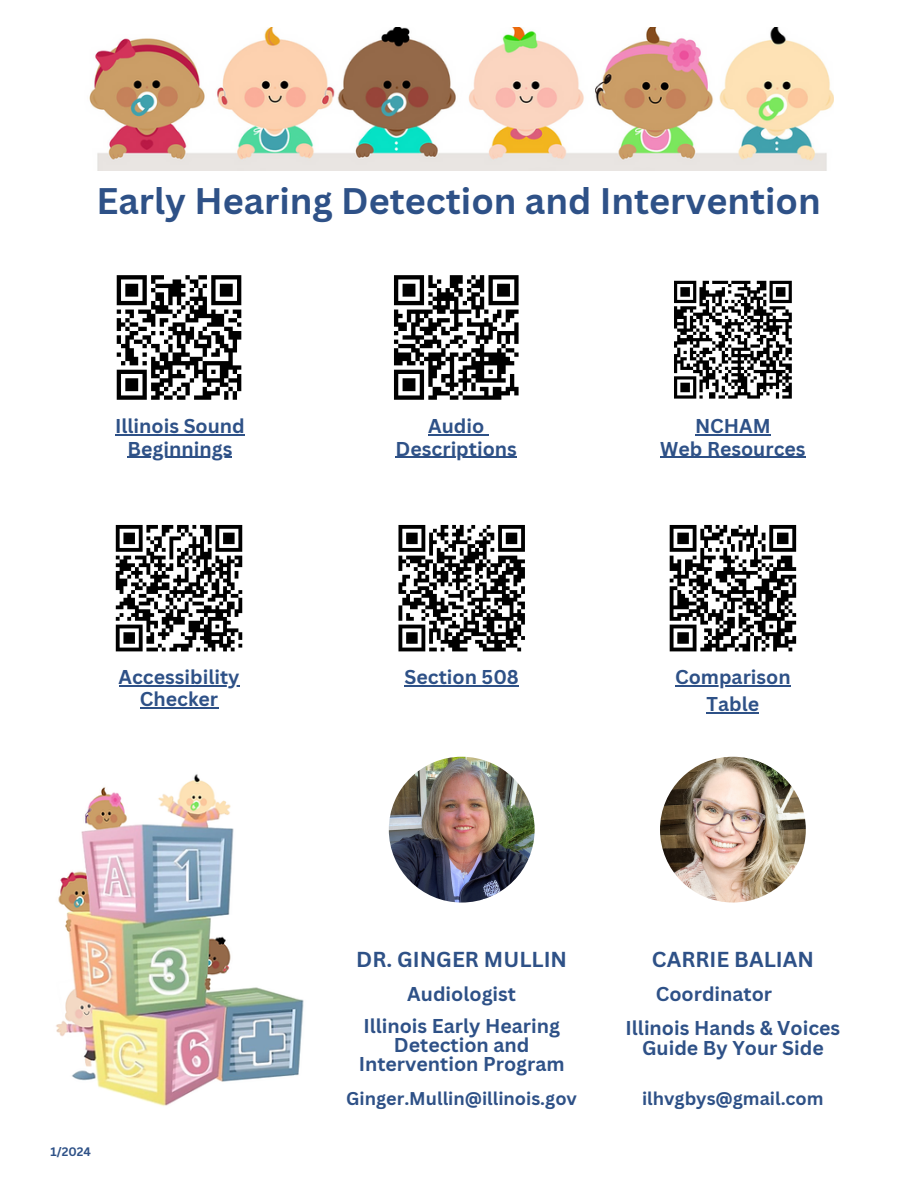
<style>
.page{position:relative;width:918px;height:1188px;background:#fff}
.page>*{position:absolute;margin:0;border:0;box-sizing:border-box;transform-origin:0 0}
.t1{font:700 36px "Canva Sans";color:#2e5187}
.t2{font:700 21.15px "Canva Sans";color:#2e5187}
.t3{font:700 19.5px/19.2px "Canva Sans";color:#2e5187;text-align:center}
.t4{font:700 18px "Canva Sans";color:#2e5187}
.t5{font:700 12px "Canva Sans";color:#2e5187}
</style>
<div class="page">
<img style="left:389px;top:757px;width:146px;height:146px;border-radius:50%">
<img style="left:89px;top:28px;width:744px;height:143px">
<img style="left:660px;top:757px;width:146px;height:146px;border-radius:50%">
<hr style="left:115px;top:434px;width:130px;height:1px;background:#2e5187">
<hr style="left:128px;top:457px;width:104px;height:1px;background:#2e5187">
<svg style="left:116px;top:275px;width:126px;height:125px"></svg>
<img style="left:56px;top:774px;width:248px;height:332px">
<svg style="left:115px;top:525px;width:128px;height:127px"></svg>
<svg style="left:674px;top:280px;width:118px;height:119px"></svg>
<hr style="left:695px;top:434px;width:76px;height:1px;background:#2e5187">
<hr style="left:660px;top:457px;width:146px;height:1px;background:#2e5187">
<svg style="left:394px;top:275px;width:125px;height:125px"></svg>
<hr style="left:428px;top:434px;width:56px;height:1px;background:#2e5187">
<hr style="left:396px;top:457px;width:121px;height:1px;background:#2e5187">
<hr style="left:119px;top:685px;width:121px;height:1px;background:#2e5187">
<hr style="left:140px;top:707px;width:78px;height:2px;background:#2e5187">
<svg style="left:398px;top:525px;width:127px;height:127px"></svg>
<hr style="left:405px;top:685px;width:114px;height:1px;background:#2e5187">
<svg style="left:669px;top:525px;width:128px;height:127px"></svg>
<hr style="left:675px;top:685px;width:116px;height:1px;background:#2e5187">
<hr style="left:707px;top:712px;width:52px;height:1px;background:#2e5187">
<p class="t1" style="left:96px;top:175px;width:726px">Early Hearing Detection and Intervention</p>
<p class="t3" style="left:115px;top:416px;width:131px">Illinois Sound</p>
<h3 class="t3" style="left:128px;top:438px;width:106px">Beginnings</h3>
<h3 class="t3" style="left:428px;top:416px;width:58px">Audio</h3>
<p class="t3" style="left:396px;top:438px;width:123px">Descriptions</p>
<p class="t3" style="left:660px;top:414px;width:147px;line-height:22.5px">NCHAM<br>Web Resources</p>
<h4 class="t3" style="left:119px;top:665px;width:122px;line-height:22.5px">Accessibility<br>Checker</h4>
<p class="t3" style="left:405px;top:667px;width:116px">Section 508</p>
<h3 class="t3" style="left:675px;top:663px;width:117px;line-height:27px">Comparison<br>Table</h3>
<p class="t5" style="left:50px;top:1143px;width:42px">1/2024</p>
<p class="t2" style="left:356px;top:944px;width:212px">DR. GINGER MULLIN</p>
<p class="t2" style="left:652px;top:944px;width:163px">CARRIE BALIAN</p>
<h3 class="t3" style="left:407px;top:983px;width:110px">Audiologist</h3>
<h3 class="t3" style="left:656px;top:983px;width:118px">Coordinator</h3>
<p class="t3" style="left:359px;top:1016px;width:207px">Illinois Early Hearing<br>Detection and<br>Intervention Program</p>
<h3 class="t4" style="left:346px;top:1086px;width:232px">Ginger.Mullin@illinois.gov</h3>
<p class="t3" style="left:626px;top:1018px;width:216px">Illinois Hands &amp; Voices</p>
<h3 class="t3" style="left:642px;top:1037px;width:183px">Guide By Your Side</h3>
<p class="t4" style="left:642px;top:1086px;width:183px">ilhvgbys@gmail.com</p>
</div>
